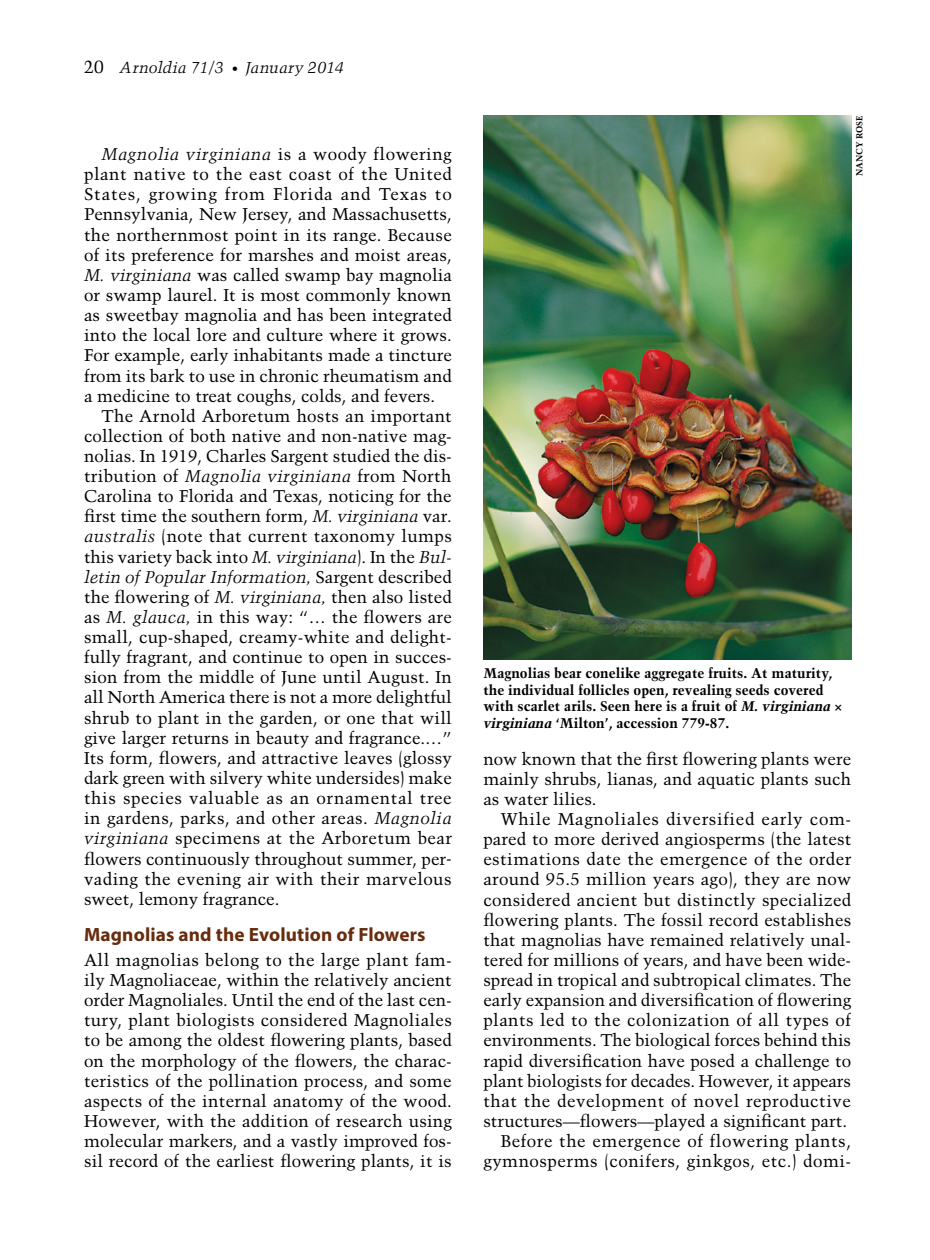
<style>
.page{position:relative;width:930px;height:1260px;background:#fff}
.page>*{position:absolute;margin:0;border:0;box-sizing:border-box;transform-origin:0 0}
.t1{font:700 19.25px "Myriad Pro";letter-spacing:.005em;color:#672c0d}
.t2{font:16.97px/20.1px "Trump Mediaeval";color:#000;text-align:justify}
.t3{font:16.97px "Trump Mediaeval";letter-spacing:.025em;color:#000}
.t4{font:italic 16.97px "Trump Mediaeval";color:#000}
.t5{font:16.97px "Trump Mediaeval";letter-spacing:.02em;color:#000}
.t6{font:16.97px "Trump Mediaeval";letter-spacing:.035em;color:#000}
.t7{font:16.97px "Trump Mediaeval";letter-spacing:.03em;color:#000}
.t8{font:italic 16.97px "Trump Mediaeval";letter-spacing:.025em;color:#000}
.t9{font:16.97px "Trump Mediaeval";letter-spacing:.05em;color:#000}
.t10{font:italic 15.75px "Trump Mediaeval";letter-spacing:.005em;color:#000}
.t11{font:700 14px/16.6px "Trump Mediaeval";color:#000}
.t12{font:700 8.75px "Trump Mediaeval";color:#000}
.s1{font-style:normal;font-size:17.5px}
.s2{font-size:12.25px}
.s3{font-style:normal}
.s4{font-style:italic}
</style>
<div class="page">
<img style="left:483px;top:116px;width:367px;height:544px">
<p class="t10" style="left:84px;top:58px;width:261px"><span class="s1">20</span> Arnoldia 71/3 <span class="s2">•</span> January 2014</p>
<p class="t8" style="left:102px;top:144px;width:351px">Magnolia virginiana <span class="s3">is a woody flowering</span></p>
<p class="t7" style="left:84px;top:164px;width:369px">plant native to the east coast of the United</p>
<p class="t9" style="left:84px;top:184px;width:369px">States, growing from Florida and Texas to</p>
<p class="t2" style="left:84px;top:204px;width:369px">Pennsylvania, New Jersey, and Massachusetts,</p>
<p class="t2" style="left:84px;top:224px;width:369px">the northernmost point in its range. Because</p>
<p class="t2" style="left:84px;top:245px;width:369px">of its preference for marshes and moist areas,</p>
<p class="t2" style="left:84px;top:265px;width:369px"><span class="s4">M. virginiana</span> was called swamp bay magnolia</p>
<p class="t2" style="left:84px;top:285px;width:369px">or swamp laurel. It is most commonly known</p>
<p class="t2" style="left:84px;top:305px;width:369px">as sweetbay magnolia and has been integrated</p>
<p class="t2" style="left:84px;top:325px;width:369px">into the local lore and culture where it grows.</p>
<p class="t2" style="left:84px;top:345px;width:369px">For example, early inhabitants made a tincture</p>
<p class="t2" style="left:84px;top:365px;width:369px">from its bark to use in chronic rheumatism and</p>
<p class="t2" style="left:84px;top:385px;width:352px">a medicine to treat coughs, colds, and fevers.</p>
<p class="t2" style="left:102px;top:406px;width:352px">The Arnold Arboretum hosts an important</p>
<p class="t2" style="left:84px;top:426px;width:369px">collection of both native and non-native mag-</p>
<p class="t2" style="left:84px;top:446px;width:369px">nolias. In 1919, Charles Sargent studied the dis-</p>
<p class="t2" style="left:84px;top:466px;width:369px">tribution of <span class="s4">Magnolia virginiana</span> from North</p>
<p class="t2" style="left:84px;top:486px;width:369px">Carolina to Florida and Texas, noticing for the</p>
<p class="t2" style="left:84px;top:506px;width:369px">first time the southern form, <span class="s4">M. virginiana</span> var.</p>
<p class="t5" style="left:84px;top:526px;width:369px"><span class="s4">australis</span> (note that current taxonomy lumps</p>
<p class="t2" style="left:84px;top:546px;width:369px">this variety back into <span class="s4">M. virginiana</span>). In the <span class="s4">Bul-</span></p>
<p class="t4" style="left:84px;top:566px;width:369px">letin of Popular Information, <span class="s3">Sargent described</span></p>
<p class="t2" style="left:84px;top:587px;width:369px">the flowering of <span class="s4">M. virginiana,</span> then also listed</p>
<p class="t2" style="left:84px;top:607px;width:369px">as <span class="s4">M. glauca,</span> in this way: “… the flowers are</p>
<p class="t2" style="left:84px;top:627px;width:369px">small, cup-shaped, creamy-white and delight-</p>
<p class="t2" style="left:84px;top:647px;width:369px">fully fragrant, and continue to open in succes-</p>
<p class="t2" style="left:84px;top:667px;width:369px">sion from the middle of June until August. In</p>
<p class="t2" style="left:84px;top:687px;width:369px">all North America there is not a more delightful</p>
<p class="t2" style="left:84px;top:707px;width:369px">shrub to plant in the garden, or one that will</p>
<p class="t2" style="left:84px;top:728px;width:369px">give larger returns in beauty and fragrance.…”</p>
<p class="t2" style="left:84px;top:748px;width:369px">Its form, flowers, and attractive leaves (glossy</p>
<p class="t2" style="left:84px;top:768px;width:369px">dark green with silvery white undersides) make</p>
<p class="t6" style="left:84px;top:788px;width:369px">this species valuable as an ornamental tree</p>
<p class="t3" style="left:84px;top:808px;width:369px">in gardens, parks, and other areas. <span class="s4">Magnolia</span></p>
<p class="t3" style="left:84px;top:828px;width:369px"><span class="s4">virginiana</span> specimens at the Arboretum bear</p>
<p class="t2" style="left:84px;top:848px;width:369px">flowers continuously throughout summer, per-</p>
<p class="t3" style="left:84px;top:868px;width:369px">vading the evening air with their marvelous</p>
<p class="t2" style="left:84px;top:889px;width:197px">sweet, lemony fragrance.</p>
<p class="t1" style="left:84px;top:922px;width:343px">Magnolias and the Evolution of Flowers</p>
<p class="t2" style="left:84px;top:950px;width:369px">All magnolias belong to the large plant fam&shy;ily Magnoliaceae, within the relatively ancient order Magnoliales. Until the end of the last cen&shy;tury, plant biologists considered Magnoliales to be among the oldest flowering plants, based on the morphology of the flowers, the charac&shy;teristics of the pollination process, and some aspects of the internal anatomy of the wood.<br>However, with the addition of research using molecular markers, and a vastly improved fos&shy;sil record of the earliest flowering plants, it is</p>
<p class="t12" style="left:853px;top:176px;width:62px;rotate:-90deg">NANCY ROSE</p>
<p class="t11" style="left:483px;top:665px;width:360px">Magnolias bear conelike aggregate fruits. At maturity, the individual follicles open, revealing seeds covered with scarlet arils. Seen here is a fruit of <span class="s4">M. virginiana</span> × <span class="s4">virginiana</span> ‘Milton’, accession 779-87.</p>
<p class="t2" style="left:483px;top:748px;width:369px">now known that the first flowering plants were mainly shrubs, lianas, and aquatic plants such as water lilies.</p>
<p class="t2" style="left:483px;top:809px;width:369px;text-align:right">While Magnoliales diversified early com&shy;pared to more derived angiosperms (the latest estimations date the emergence of the order around 95.5 million years ago), they are now considered ancient but distinctly specialized flowering plants. The fossil record establishes that magnolias have remained relatively unal&shy;tered for millions of years, and have been wide&shy;spread in tropical and subtropical climates. The early expansion and diversification of flowering plants led to the colonization of all types of environments. The biological forces behind this rapid diversification have posed a challenge to plant biologists for decades. However, it appears that the development of novel reproductive structures—flowers—played a significant part.<br>Before the emergence of flowering plants, gymnosperms (conifers, ginkgos, etc.) domi-</p>
</div>
